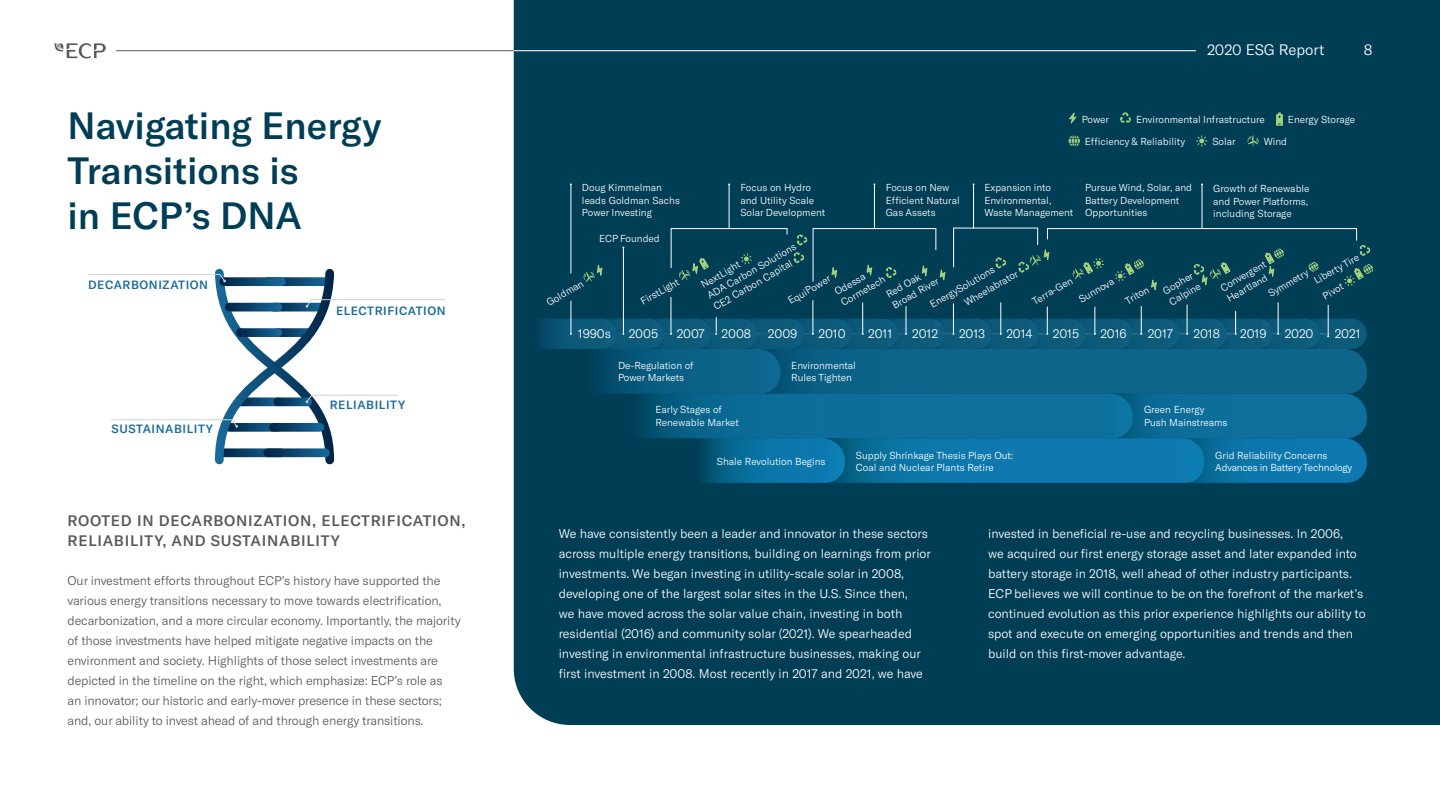
<style>
.page{position:relative;width:1440px;height:810px;background:#fff}
.page>*{position:absolute;margin:0;border:0;box-sizing:border-box;transform-origin:0 0}
.t1{font:500 37.5px/45px "GT America";color:#003e56}
.t2{font:500 15px/20px "GT America";letter-spacing:.05em;color:#58595b}
.t3{font:300 15px "GT America";color:#fff}
.t4{font:300 12.5px/20px "GT America";color:#fff}
.t5{font:300 12.5px/20px "GT America";letter-spacing:-.01em;color:#58595b}
.t6{font:500 11.75px "GT America";letter-spacing:.05em;color:#186b9c}
.t7{font:300 10px/12.5px "GT America";color:#fff}
</style>
<div class="page">
<div style="left:514px;top:0;width:926px;height:725px;background:#003e56"></div>
<hr style="left:571px;top:184px;width:1px;height:150px;background:#fff">
<hr style="left:729px;top:184px;width:1px;height:44px;background:#fff">
<hr style="left:874px;top:184px;width:1px;height:44px;background:#fff">
<hr style="left:973px;top:184px;width:1px;height:44px;background:#fff">
<hr style="left:1202px;top:184px;width:1px;height:44px;background:#fff">
<svg style="left:1069px;top:112px;width:8px;height:12px"></svg>
<svg style="left:1120px;top:112px;width:11px;height:11px"></svg>
<svg style="left:1276px;top:113px;width:7px;height:13px"></svg>
<svg style="left:1069px;top:135px;width:11px;height:11px"></svg>
<svg style="left:1197px;top:136px;width:10px;height:10px"></svg>
<svg style="left:1248px;top:135px;width:11px;height:12px"></svg>
<svg style="left:89px;top:269px;width:356px;height:196px"></svg>
<svg style="left:535px;top:214px;width:838px;height:269px;background:#095677"></svg>
<hr style="left:116px;top:50px;width:1080px;height:1px;background:#58595b">
<svg style="left:54px;top:43px;width:52px;height:15px"></svg>
<hr style="left:514px;top:50px;width:682px;height:1px;background:#fff">
<h1 class="t1" style="left:68px;top:103px;width:316px">Navigating Energy<br>Transitions is<br>in ECP’s DNA</h1>
<p class="t6" style="left:88px;top:278px;width:122px">DECARBONIZATION</p>
<p class="t6" style="left:112px;top:422px;width:103px">SUSTAINABILITY</p>
<p class="t6" style="left:336px;top:303px;width:111px">ELECTRIFICATION</p>
<p class="t6" style="left:330px;top:397px;width:77px">RELIABILITY</p>
<p class="t2" style="left:68px;top:511px;width:400px">ROOTED IN DECARBONIZATION, ELECTRIFICATION,<br>RELIABILITY, AND SUSTAINABILITY</p>
<p class="t5" style="left:68px;top:571px;width:395px">Our investment efforts throughout ECP’s history have supported the various energy transitions necessary to move towards electrification, decarbonization, and a more circular economy. Importantly, the majority of those investments have helped mitigate negative impacts on the environment and society. Highlights of those select investments are depicted in the timeline on the right, which emphasize: ECP’s role as<br>an innovator; our historic and early-mover presence in these sectors; and, our ability to invest ahead of and through energy transitions.</p>
<p class="t3" style="left:1207px;top:41px;width:119px">2020 ESG Report</p>
<p class="t3" style="left:1364px;top:41px;width:10px">8</p>
<p class="t7" style="left:1082px;top:113px;width:29px">Power</p>
<p class="t7" style="left:1136px;top:113px;width:130px">Environmental Infrastructure</p>
<p class="t7" style="left:1288px;top:114px;width:69px">Energy Storage</p>
<p class="t7" style="left:1085px;top:136px;width:102px">Efficiency &amp; Reliability</p>
<p class="t7" style="left:1212px;top:136px;width:25px">Solar</p>
<p class="t7" style="left:1264px;top:136px;width:25px">Wind</p>
<p class="t7" style="left:582px;top:182px;width:100px">Doug Kimmelman leads Goldman Sachs<br>Power Investing</p>
<p class="t7" style="left:1085px;top:182px;width:109px">Pursue Wind, Solar, and<br>Battery Development<br>Opportunities</p>
<p class="t7" style="left:1213px;top:183px;width:98px">Growth of Renewable and Power Platforms, including Storage</p>
<p class="t7" style="left:699px;top:280px;width:102px;rotate:-30deg">NextLight<br>ADA Carbon Solutions<br>CE2 Carbon Capital</p>
<p class="t7" style="left:740px;top:182px;width:86px">Focus on Hydro and Utility Scale<br>Solar Development</p>
<p class="t7" style="left:886px;top:182px;width:76px">Focus on New<br>Efficient Natural<br>Gas Assets</p>
<p class="t7" style="left:984px;top:182px;width:91px">Expansion into<br>Environmental,<br>Waste Management</p>
<p class="t7" style="left:599px;top:232px;width:62px">ECP Founded</p>
<p class="t7" style="left:1310px;top:274px;width:52px;line-height:17.5px;rotate:-30deg">Liberty Tire<br>Pivot</p>
<p class="t7" style="left:1218px;top:283px;width:53px;rotate:-30deg">Convergent<br>Heartland</p>
<p class="t7" style="left:1266px;top:289px;width:46px;rotate:-30deg">Symmetry</p>
<p class="t7" style="left:544px;top:298px;width:43px;rotate:-30deg">Goldman</p>
<p class="t7" style="left:786px;top:296px;width:49px;rotate:-30deg">EquiPower</p>
<p class="t7" style="left:928px;top:300px;width:75px;rotate:-30deg">EnergySolutions</p>
<p class="t7" style="left:1030px;top:297px;width:46px;rotate:-30deg">Terra-Gen</p>
<p class="t7" style="left:832px;top:287px;width:51px;rotate:-30deg">Odessa<br>Cormetech</p>
<p class="t7" style="left:884px;top:290px;width:54px;rotate:-30deg">Red Oak<br>Broad River</p>
<p class="t7" style="left:962px;top:298px;width:62px;rotate:-30deg">Wheelabrator</p>
<p class="t7" style="left:1077px;top:295px;width:40px;rotate:-30deg">Sunnova</p>
<p class="t7" style="left:1161px;top:286px;width:36px;rotate:-30deg">Gopher<br>Calpine</p>
<p class="t7" style="left:638px;top:297px;width:44px;rotate:-30deg">FirstLight</p>
<p class="t7" style="left:1123px;top:296px;width:27px;rotate:-30deg">Triton</p>
<p class="t4" style="left:578px;top:323px;width:35px">1990s</p>
<p class="t4" style="left:629px;top:323px;width:31px">2005</p>
<p class="t4" style="left:677px;top:323px;width:30px">2007</p>
<p class="t4" style="left:722px;top:323px;width:31px">2008</p>
<p class="t4" style="left:768px;top:323px;width:31px">2009</p>
<p class="t4" style="left:819px;top:323px;width:29px">2010</p>
<p class="t4" style="left:868px;top:323px;width:26px">2011</p>
<p class="t4" style="left:912px;top:323px;width:27px">2012</p>
<p class="t4" style="left:959px;top:323px;width:28px">2013</p>
<p class="t4" style="left:1006px;top:323px;width:28px">2014</p>
<p class="t4" style="left:1053px;top:323px;width:28px">2015</p>
<p class="t4" style="left:1100px;top:323px;width:28px">2016</p>
<p class="t4" style="left:1148px;top:323px;width:27px">2017</p>
<p class="t4" style="left:1194px;top:323px;width:28px">2018</p>
<p class="t4" style="left:1240px;top:323px;width:28px">2019</p>
<p class="t4" style="left:1285px;top:323px;width:30px">2020</p>
<p class="t4" style="left:1335px;top:323px;width:27px">2021</p>
<p class="t7" style="left:618px;top:359px;width:77px">De-Regulation of<br>Power Markets</p>
<p class="t7" style="left:791px;top:359px;width:66px">Environmental<br>Rules Tighten</p>
<p class="t7" style="left:655px;top:404px;width:85px">Early Stages of<br>Renewable Market</p>
<p class="t7" style="left:1144px;top:404px;width:85px">Green Energy<br>Push Mainstreams</p>
<p class="t7" style="left:717px;top:455px;width:110px">Shale Revolution Begins</p>
<p class="t7" style="left:856px;top:449px;width:159px">Supply Shrinkage Thesis Plays Out:<br>Coal and Nuclear Plants Retire</p>
<p class="t7" style="left:1215px;top:449px;width:139px">Grid Reliability Concerns<br>Advances in Battery Technology</p>
<p class="t4" style="left:559px;top:524px;width:374px">We have consistently been a leader and innovator in these sectors across multiple energy transitions, building on learnings from prior investments. We began investing in utility-scale solar in 2008, developing one of the largest solar sites in the U.S. Since then,<br>we have moved across the solar value chain, investing in both residential (2016) and community solar (2021). We spearheaded investing in environmental infrastructure businesses, making our first investment in 2008. Most recently in 2017 and 2021, we have</p>
<p class="t4" style="left:988px;top:524px;width:379px">invested in beneficial re-use and recycling businesses. In 2006,<br>we acquired our first energy storage asset and later expanded into battery storage in 2018, well ahead of other industry participants.<br>ECP believes we will continue to be on the forefront of the market’s continued evolution as this prior experience highlights our ability to spot and execute on emerging opportunities and trends and then build on this first-mover advantage.</p>
</div>
